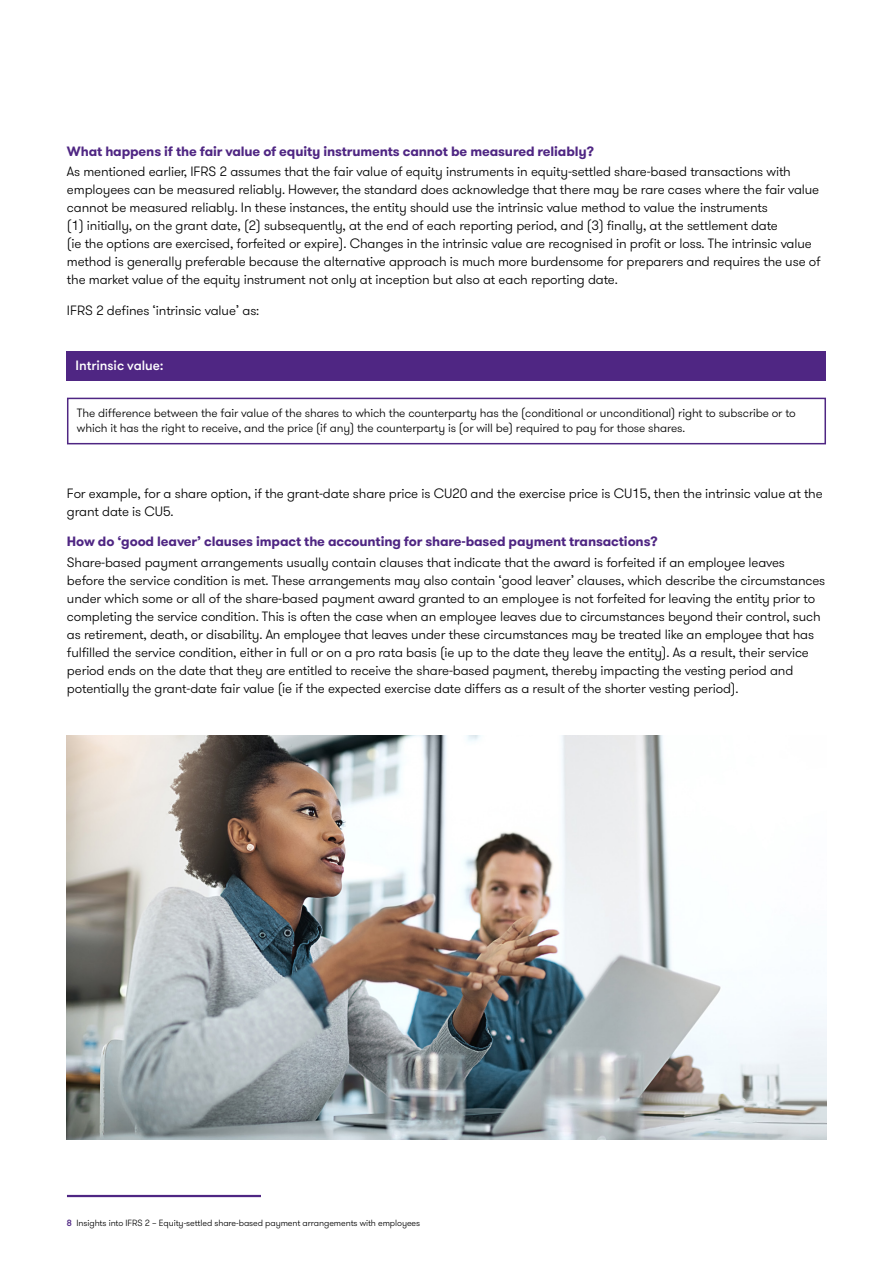
<style>
.page{position:relative;width:893px;height:1263px;background:#fff}
.page>*{position:absolute;margin:0;border:0;box-sizing:border-box;transform-origin:0 0}
.t1{font:300 13.5px/18px "GT Walsheim Pro";letter-spacing:-.01em;color:#000}
.t2{font:700 13.5px "GT Walsheim Pro";letter-spacing:-.01em;color:#4f2683}
.t3{font:500 13.5px "GT Walsheim Pro";letter-spacing:-.005em;color:#fff}
.t4{font:300 12px/15px "GT Walsheim Pro";letter-spacing:-.01em;color:#000}
.t5{font:300 9px "GT Walsheim Pro";letter-spacing:-.01em;color:#000}
.s1{font-weight:500;color:#4f2683}
</style>
<div class="page">
<hr style="left:67px;top:1195px;width:194px;height:2px;background:#4f2683">
<img style="left:67px;top:736px;width:759px;height:404px">
<div style="left:67px;top:351px;width:759px;height:30px;background:#4f2683"></div>
<div style="left:67px;top:398px;width:759px;height:46px;border:2px solid #4f2683"></div>
<p class="t2" style="left:67px;top:142px;width:529px">What happens if the fair value of equity instruments cannot be measured reliably?</p>
<p class="t1" style="left:67px;top:163px;width:755px">As mentioned earlier, IFRS 2 assumes that the fair value of equity instruments in equity-settled share-based transactions with employees can be measured reliably. However, the standard does acknowledge that there may be rare cases where the fair value cannot be measured reliably. In these instances, the entity should use the intrinsic value method to value the instruments<br>(1) initially, on the grant date, (2) subsequently, at the end of each reporting period, and (3) finally, at the settlement date<br>(ie the options are exercised, forfeited or expire). Changes in the intrinsic value are recognised in profit or loss. The intrinsic value method is generally preferable because the alternative approach is much more burdensome for preparers and requires the use of the market value of the equity instrument not only at inception but also at each reporting date.</p>
<p class="t1" style="left:67px;top:301px;width:194px">IFRS 2 defines ‘intrinsic value’ as:</p>
<p class="t3" style="left:75px;top:356px;width:90px">Intrinsic value:</p>
<p class="t4" style="left:77px;top:405px;width:720px">The difference between the fair value of the shares to which the counterparty has the (conditional or unconditional) right to subscribe or to which it has the right to receive, and the price (if any) the counterparty is (or will be) required to pay for those shares.</p>
<p class="t1" style="left:67px;top:484px;width:757px">For example, for a share option, if the grant-date share price is CU20 and the exercise price is CU15, then the intrinsic value at the grant date is CU5.</p>
<p class="t2" style="left:67px;top:533px;width:592px">How do ‘good leaver’ clauses impact the accounting for share-based payment transactions?</p>
<p class="t1" style="left:67px;top:553px;width:760px">Share-based payment arrangements usually contain clauses that indicate that the award is forfeited if an employee leaves before the service condition is met. These arrangements may also contain ‘good leaver’ clauses, which describe the circumstances under which some or all of the share-based payment award granted to an employee is not forfeited for leaving the entity prior to completing the service condition. This is often the case when an employee leaves due to circumstances beyond their control, such as retirement, death, or disability. An employee that leaves under these circumstances may be treated like an employee that has fulfilled the service condition, either in full or on a pro rata basis (ie up to the date they leave the entity). As a result, their service period ends on the date that they are entitled to receive the share-based payment, thereby impacting the vesting period and potentially the grant-date fair value (ie if the expected exercise date differs as a result of the shorter vesting period).</p>
<p class="t5" style="left:67px;top:1217px;width:355px"><span class="s1">8</span> Insights into IFRS 2 – Equity-settled share-based payment arrangements with employees</p>
</div>
